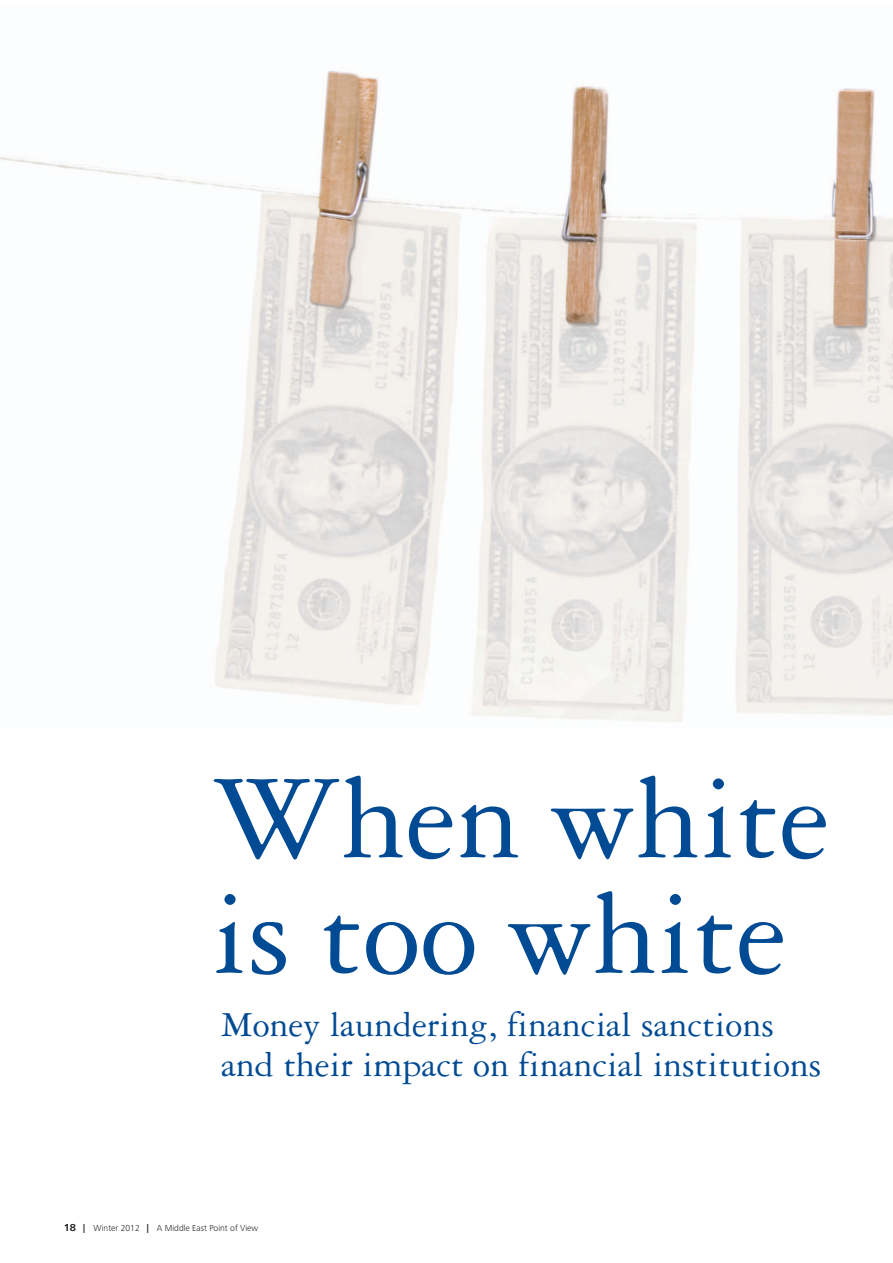
<style>
.page{position:relative;width:893px;height:1263px;background:#fff}
.page>*{position:absolute;margin:0;border:0;box-sizing:border-box;transform-origin:0 0}
.t1{font:127.5px/115.5px "Garamond 3 LT Std";color:#014a94}
.t2{font:37.5px/40.5px "Garamond 3 LT Std";color:#014a94}
.t3{font:300 9px "Frutiger Next Pro";color:#231f20}
.s1{font-weight:700;font-size:10.5px}
.s2{font-weight:700}
</style>
<div class="page">
<img style="left:0;top:70px;width:893px;height:652px">
<h1 class="t1" style="left:212px;top:772px;width:619px">When white is too white</h1>
<p class="t2" style="left:221px;top:1007px;width:602px">Money laundering, financial sanctions and their impact on financial institutions</p>
<p class="t3" style="left:64px;top:1225px;width:196px"><span class="s1">18</span> <span class="s2">|</span> Winter 2012 <span class="s2">|</span> A Middle East Point of View</p>
</div>
